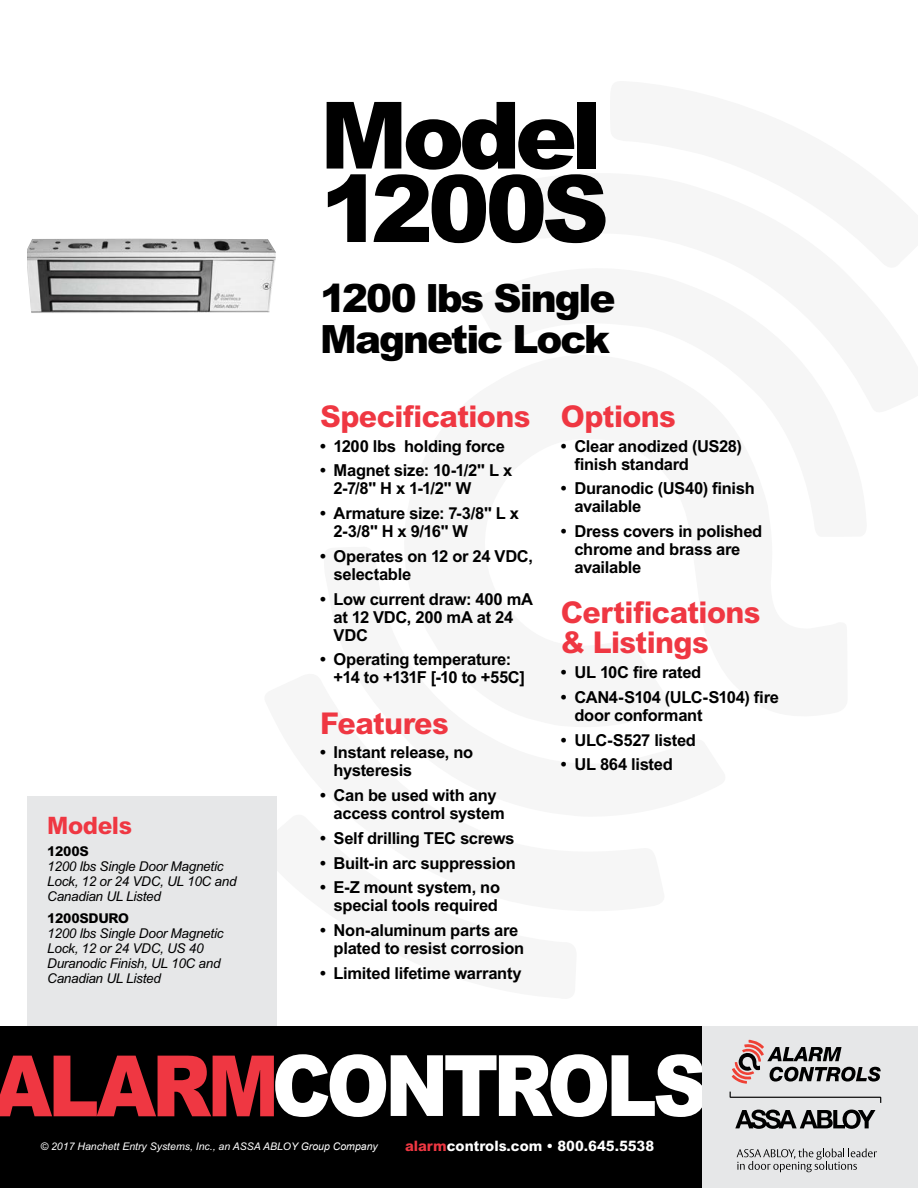
<style>
.page{position:relative;width:918px;height:1188px;background:#fff}
.page>*{position:absolute;margin:0;border:0;box-sizing:border-box;transform-origin:0 0}
.t1{font:900 93px/73.5px "Arial MT Std";letter-spacing:-.06em;color:#000}
.t2{font:900 84.75px "Arial MT Std";letter-spacing:-.06em;color:#fff;scale:.9 1}
.t3{font:900 39px/40.5px "Arial MT Std";letter-spacing:-.055em;color:#000}
.t4{font:800 30px/30px "Arial MT Std";letter-spacing:-.02em;color:#ef3742}
.t5{font:800 24px "Arial MT Std";letter-spacing:-.02em;color:#ef3742}
.t6{font:700 16.5px/18px "Arial MT Std";letter-spacing:-.015em;color:#000}
.t7{font:800 14.4px "Arial MT Std";color:#fff}
.t8{font:italic 13.5px/15px "Arial MT Std";letter-spacing:-.02em;color:#000}
.t9{font:800 13.5px "Arial MT Std";letter-spacing:-.02em;color:#000}
.t10{font:italic 10.5px "Arial MT Std";color:#fff}
.s1{color:#ef3742}
.s2{font-family:"Arial"}
</style>
<div class="page">
<div style="left:0;top:1026px;width:702px;height:162px;background:#000"></div>
<div style="left:702px;top:1026px;width:216px;height:162px;background:#e6e7e8"></div>
<svg style="left:730px;top:1092px;width:151px;height:11px"></svg>
<svg style="left:735px;top:1110px;width:140px;height:19px"></svg>
<svg style="left:732px;top:1040px;width:149px;height:44px"></svg>
<svg style="left:737px;top:1148px;width:140px;height:24px"></svg>
<img style="left:27px;top:239px;width:249px;height:74px">
<div style="left:27px;top:796px;width:250px;height:230px;background:#e6e7e8"></div>
<h1 class="t1" style="left:320px;top:96px;width:290px">Model<br>1200S</h1>
<h3 class="t5" style="left:47px;top:811px;width:86px">Models</h3>
<p class="t9" style="left:47px;top:843px;width:43px">1200S</p>
<p class="t8" style="left:47px;top:859px;width:191px">1200 lbs Single Door Magnetic<br>Lock, 12 or 24 VDC, UL 10C and<br>Canadian UL Listed</p>
<p class="t9" style="left:47px;top:910px;width:83px">1200SDURO</p>
<p class="t8" style="left:47px;top:925px;width:178px">1200 lbs Single Door Magnetic<br>Lock, 12 or 24 VDC, US 40<br>Duranodic Finish, UL 10C and<br>Canadian UL Listed</p>
<h3 class="t3" style="left:320px;top:277px;width:297px">1200 lbs Single<br>Magnetic Lock</h3>
<h3 class="t4" style="left:320px;top:401px;width:212px">Specifications</h3>
<p class="t6" style="left:320px;top:437px;width:187px">• 1200 lbs holding force</p>
<p class="t6" style="left:334px;top:461px;width:180px;text-indent:-13px">• Magnet size: 10-1/2" L x<br>2-7/8" H x 1-1/2" W</p>
<p class="t6" style="left:334px;top:504px;width:187px;text-indent:-13px">• Armature size: 7-3/8" L x<br>2-3/8" H x 9/16" W</p>
<p class="t6" style="left:334px;top:547px;width:201px;text-indent:-13px">• Operates on 12 or 24 VDC, selectable</p>
<p class="t6" style="left:334px;top:590px;width:201px;text-indent:-13px">• Low current draw: 400 mA at 12 VDC, 200 mA at 24<br>VDC</p>
<p class="t6" style="left:334px;top:650px;width:193px;text-indent:-13px">• Operating temperature: +14 to +131F [-10 to +55C]</p>
<h3 class="t4" style="left:320px;top:707px;width:130px">Features</h3>
<p class="t6" style="left:334px;top:743px;width:141px;text-indent:-13px">• Instant release, no hysteresis</p>
<p class="t6" style="left:334px;top:786px;width:173px;text-indent:-13px">• Can be used with any access control system</p>
<p class="t6" style="left:320px;top:829px;width:196px">• Self drilling TEC screws</p>
<p class="t6" style="left:320px;top:854px;width:197px">• Built-in arc suppression</p>
<p class="t6" style="left:320px;top:878px;width:181px;text-align:right">• E-Z mount system, no special tools required</p>
<p class="t6" style="left:334px;top:921px;width:192px;text-indent:-13px">• Non-aluminum parts are plated to resist corrosion</p>
<p class="t6" style="left:320px;top:964px;width:203px">• Limited lifetime warranty</p>
<h3 class="t4" style="left:561px;top:401px;width:117px">Options</h3>
<p class="t6" style="left:574px;top:437px;width:169px;text-indent:-13px">• Clear anodized (US28) finish standard</p>
<p class="t6" style="left:574px;top:479px;width:182px;text-indent:-13px">• Duranodic (US40) finish available</p>
<p class="t6" style="left:574px;top:522px;width:190px;text-indent:-13px">• Dress covers in polished chrome and brass are available</p>
<h3 class="t4" style="left:561px;top:597px;width:201px">Certifications &amp; Listings</h3>
<p class="t6" style="left:561px;top:663px;width:142px">• UL 10C fire rated</p>
<p class="t6" style="left:574px;top:688px;width:206px;text-indent:-13px">• CAN4-S104 (ULC-S104) fire door conformant</p>
<p class="t6" style="left:561px;top:731px;width:137px">• ULC-S527 listed</p>
<p class="t6" style="left:561px;top:755px;width:113px">• UL 864 listed</p>
<h2 class="t2" style="left:-7px;top:1032px;width:796px"><span class="s1">ALARM</span>CONTROLS</h2>
<p class="t10" style="left:40px;top:1140px;width:339px">© 2017 Hanchett Entry Systems, Inc., an ASSA ABLOY <span class="s2">Group Company</span></p>
<p class="t7" style="left:405px;top:1138px;width:251px"><span class="s1">alarm</span>controls.com • 800.645.5538</p>
</div>
